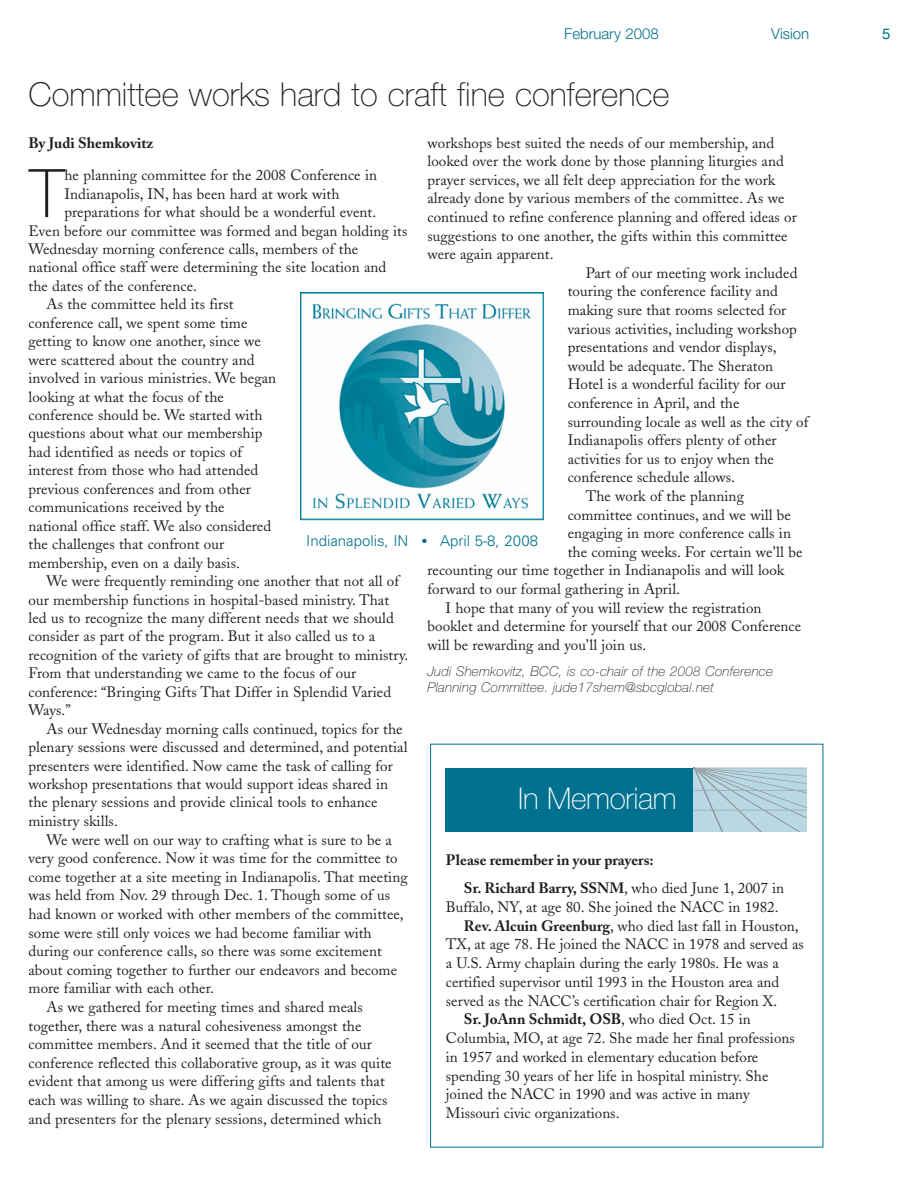
<style>
.page{position:relative;width:918px;height:1188px;background:#fff}
.page>*{position:absolute;margin:0;border:0;box-sizing:border-box;transform-origin:0 0}
.t1{font:100 67.2px "Helvetica Neue";color:#231f20}
.t2{font:100 33px "Helvetica Neue";color:#231f20}
.t3{font:100 30px "Helvetica Neue";letter-spacing:-.01em;color:#fff}
.t4{font:15px "Adobe Caslon";letter-spacing:.005em;color:#231f20}
.t5{font:700 15px/27.8px "Adobe Caslon";color:#231f20}
.t6{font:300 15px "Univers";color:#00718c}
.t7{font:300 15px "Helvetica Neue";color:#00718c}
.t8{font:15px "Helvetica";color:#00718c}
.t9{font:italic 100 13.5px/16px "Helvetica Neue";letter-spacing:.015em;color:#231f20}
.s1{font-weight:400}
.s2{font-weight:700}
</style>
<div class="page">
<img style="left:301px;top:293px;width:242px;height:228px">
<svg style="left:693px;top:767px;width:114px;height:1px"></svg>
<div style="left:446px;top:768px;width:361px;height:64px;background:#007290"></div>
<svg style="left:694px;top:768px;width:113px;height:64px;background:#b3cfda"></svg>
<p class="t7" style="left:564px;top:29px;width:96px">February 2008</p>
<p class="t7" style="left:771px;top:29px;width:40px">Vision</p>
<p class="t8" style="left:882px;top:25px;width:10px">5</p>
<h2 class="t2" style="left:28px;top:82px;width:643px">Committee works hard to craft fine conference</h2>
<p class="t5" style="left:28px;top:130px;width:126px">By Judi Shemkovitz</p>
<h1 class="t1" style="left:29px;top:169px;width:36px">T</h1>
<p class="t4" style="left:64px;top:170px;width:314px">he planning committee for the 2008 Conference in</p>
<p class="t4" style="left:428px;top:137px;width:348px">workshops best suited the needs of our membership, and</p>
<p class="t4" style="left:428px;top:156px;width:358px">looked over the work done by those planning liturgies and</p>
<p class="t4" style="left:428px;top:174px;width:349px">prayer services, we all felt deep appreciation for the work</p>
<p class="t4" style="left:428px;top:193px;width:359px">already done by various members of the committee. As we</p>
<p class="t4" style="left:428px;top:211px;width:371px">continued to refine conference planning and offered ideas or</p>
<p class="t4" style="left:428px;top:230px;width:362px">suggestions to one another, the gifts within this committee</p>
<p class="t4" style="left:428px;top:249px;width:128px">were again apparent.</p>
<p class="t4" style="left:586px;top:267px;width:213px">Part of our meeting work included</p>
<p class="t4" style="left:568px;top:286px;width:212px">touring the conference facility and</p>
<p class="t4" style="left:568px;top:304px;width:220px">making sure that rooms selected for</p>
<p class="t4" style="left:568px;top:323px;width:231px">various activities, including workshop</p>
<p class="t4" style="left:568px;top:342px;width:210px">presentations and vendor displays,</p>
<p class="t4" style="left:568px;top:360px;width:207px">would be adequate. The Sheraton</p>
<p class="t4" style="left:568px;top:379px;width:220px">Hotel is a wonderful facility for our</p>
<p class="t4" style="left:568px;top:397px;width:173px">conference in April, and the</p>
<p class="t4" style="left:568px;top:416px;width:242px">surrounding locale as well as the city of</p>
<p class="t4" style="left:568px;top:435px;width:210px">Indianapolis offers plenty of other</p>
<p class="t4" style="left:568px;top:453px;width:208px">activities for us to enjoy when the</p>
<p class="t4" style="left:568px;top:472px;width:169px">conference schedule allows.</p>
<p class="t4" style="left:586px;top:490px;width:160px">The work of the planning</p>
<p class="t4" style="left:568px;top:509px;width:225px">committee continues, and we will be</p>
<p class="t4" style="left:568px;top:528px;width:225px">engaging in more conference calls in</p>
<p class="t4" style="left:568px;top:546px;width:236px">the coming weeks. For certain we’ll be</p>
<p class="t4" style="left:428px;top:565px;width:358px">recounting our time together in Indianapolis and will look</p>
<p class="t4" style="left:428px;top:583px;width:254px">forward to our formal gathering in April.</p>
<p class="t4" style="left:446px;top:602px;width:317px">I hope that many of you will review the registration</p>
<p class="t4" style="left:428px;top:621px;width:375px">booklet and determine for yourself that our 2008 Conference</p>
<p class="t4" style="left:428px;top:639px;width:220px">will be rewarding and you’ll join us.</p>
<p class="t9" style="left:428px;top:665px;width:347px">Judi Shemkovitz, BCC, is co-chair of the 2008 Conference<br>Planning Committee. jude17shem@sbcglobal.net</p>
<p class="t4" style="left:65px;top:188px;width:276px">Indianapolis, IN, has been hard at work with</p>
<p class="t4" style="left:65px;top:206px;width:313px">preparations for what should be a wonderful event.</p>
<p class="t4" style="left:29px;top:225px;width:380px">Even before our committee was formed and began holding its</p>
<p class="t4" style="left:28px;top:243px;width:331px">Wednesday morning conference calls, members of the</p>
<p class="t4" style="left:28px;top:262px;width:359px">national office staff were determining the site location and</p>
<p class="t4" style="left:28px;top:280px;width:170px">the dates of the conference.</p>
<p class="t4" style="left:47px;top:299px;width:189px">As the committee held its first</p>
<p class="t4" style="left:28px;top:317px;width:221px">conference call, we spent some time</p>
<p class="t4" style="left:28px;top:336px;width:234px">getting to know one another, since we</p>
<p class="t4" style="left:28px;top:354px;width:228px">were scattered about the country and</p>
<p class="t4" style="left:28px;top:373px;width:249px">involved in various ministries. We began</p>
<p class="t4" style="left:28px;top:391px;width:197px">looking at what the focus of the</p>
<p class="t4" style="left:28px;top:409px;width:236px">conference should be. We started with</p>
<p class="t4" style="left:28px;top:428px;width:236px">questions about what our membership</p>
<p class="t4" style="left:28px;top:446px;width:215px">had identified as needs or topics of</p>
<p class="t4" style="left:28px;top:465px;width:231px">interest from those who had attended</p>
<p class="t4" style="left:28px;top:483px;width:224px">previous conferences and from other</p>
<p class="t4" style="left:28px;top:502px;width:198px">communications received by the</p>
<p class="t4" style="left:28px;top:520px;width:244px">national office staff. We also considered</p>
<p class="t4" style="left:28px;top:539px;width:197px">the challenges that confront our</p>
<p class="t4" style="left:28px;top:557px;width:213px">membership, even on a daily basis.</p>
<p class="t4" style="left:47px;top:575px;width:354px">We were frequently reminding one another that not all of</p>
<p class="t4" style="left:28px;top:594px;width:362px">our membership functions in hospital-based ministry. That</p>
<p class="t4" style="left:28px;top:612px;width:367px">led us to recognize the many different needs that we should</p>
<p class="t4" style="left:28px;top:631px;width:348px">consider as part of the program. But it also called us to a</p>
<p class="t4" style="left:28px;top:649px;width:381px">recognition of the variety of gifts that are brought to ministry.</p>
<p class="t4" style="left:28px;top:668px;width:329px">From that understanding we came to the focus of our</p>
<p class="t4" style="left:28px;top:686px;width:364px">conference: “Bringing Gifts That Differ in Splendid Varied</p>
<p class="t4" style="left:28px;top:705px;width:44px">Ways.”</p>
<p class="t4" style="left:47px;top:723px;width:358px">As our Wednesday morning calls continued, topics for the</p>
<p class="t4" style="left:28px;top:742px;width:381px">plenary sessions were discussed and determined, and potential</p>
<p class="t4" style="left:28px;top:760px;width:366px">presenters were identified. Now came the task of calling for</p>
<p class="t4" style="left:28px;top:778px;width:361px">workshop presentations that would support ideas shared in</p>
<p class="t4" style="left:28px;top:797px;width:350px">the plenary sessions and provide clinical tools to enhance</p>
<p class="t4" style="left:28px;top:815px;width:91px">ministry skills.</p>
<p class="t4" style="left:47px;top:834px;width:347px">We were well on our way to crafting what is sure to be a</p>
<p class="t4" style="left:28px;top:853px;width:371px">very good conference. Now it was time for the committee to</p>
<p class="t4" style="left:28px;top:871px;width:381px">come together at a site meeting in Indianapolis. That meeting</p>
<p class="t4" style="left:29px;top:890px;width:363px">was held from Nov. 29 through Dec. 1. Though some of us</p>
<p class="t4" style="left:29px;top:908px;width:377px">had known or worked with other members of the committee,</p>
<p class="t4" style="left:29px;top:927px;width:345px">some were still only voices we had become familiar with</p>
<p class="t4" style="left:29px;top:946px;width:355px">during our conference calls, so there was some excitement</p>
<p class="t4" style="left:29px;top:964px;width:370px">about coming together to further our endeavors and become</p>
<p class="t4" style="left:29px;top:983px;width:187px">more familiar with each other.</p>
<p class="t4" style="left:47px;top:1001px;width:318px">As we gathered for meeting times and shared meals</p>
<p class="t4" style="left:29px;top:1020px;width:334px">together, there was a natural cohesiveness amongst the</p>
<p class="t4" style="left:29px;top:1039px;width:345px">committee members. And it seemed that the title of our</p>
<p class="t4" style="left:28px;top:1057px;width:365px">conference reflected this collaborative group, as it was quite</p>
<p class="t4" style="left:28px;top:1076px;width:358px">evident that among us were differing gifts and talents that</p>
<p class="t4" style="left:28px;top:1094px;width:361px">each was willing to share. As we again discussed the topics</p>
<p class="t4" style="left:28px;top:1113px;width:354px">and presenters for the plenary sessions, determined which</p>
<p class="t6" style="left:306px;top:536px;width:104px">Indianapolis, IN</p>
<p class="t6" style="left:422px;top:536px;width:117px">● April 5-8, 2008</p>
<h3 class="t3" style="left:518px;top:788px;width:160px">In Memoriam</h3>
<p class="t5" style="left:464px;top:848px;width:322px;text-indent:-18px">Please remember in your prayers:<br>Sr. Richard Barry, SSNM<span class="s1">, who died June 1, 2007 in</span></p>
<p class="t4" style="left:446px;top:901px;width:334px">Buffalo, NY, at age 80. She joined the NACC in 1982.</p>
<p class="t4" style="left:464px;top:920px;width:336px"><span class="s2">Rev. Alcuin Greenburg</span>, who died last fall in Houston,</p>
<p class="t4" style="left:446px;top:939px;width:359px">TX, at age 78. He joined the NACC in 1978 and served as</p>
<p class="t4" style="left:446px;top:958px;width:335px">a U.S. Army chaplain during the early 1980s. He was a</p>
<p class="t4" style="left:446px;top:976px;width:335px">certified supervisor until 1993 in the Houston area and</p>
<p class="t4" style="left:446px;top:995px;width:333px">served as the NACC’s certification chair for Region X.</p>
<p class="t5" style="left:464px;top:1007px;width:288px">Sr. JoAnn Schmidt, OSB<span class="s1">, who died Oct. 15 in</span></p>
<p class="t4" style="left:446px;top:1033px;width:350px">Columbia, MO, at age 72. She made her final professions</p>
<p class="t4" style="left:446px;top:1051px;width:314px">in 1957 and worked in elementary education before</p>
<p class="t4" style="left:446px;top:1070px;width:324px">spending 30 years of her life in hospital ministry. She</p>
<p class="t4" style="left:446px;top:1089px;width:305px">joined the NACC in 1990 and was active in many</p>
<p class="t4" style="left:446px;top:1108px;width:175px">Missouri civic organizations.</p>
</div>
